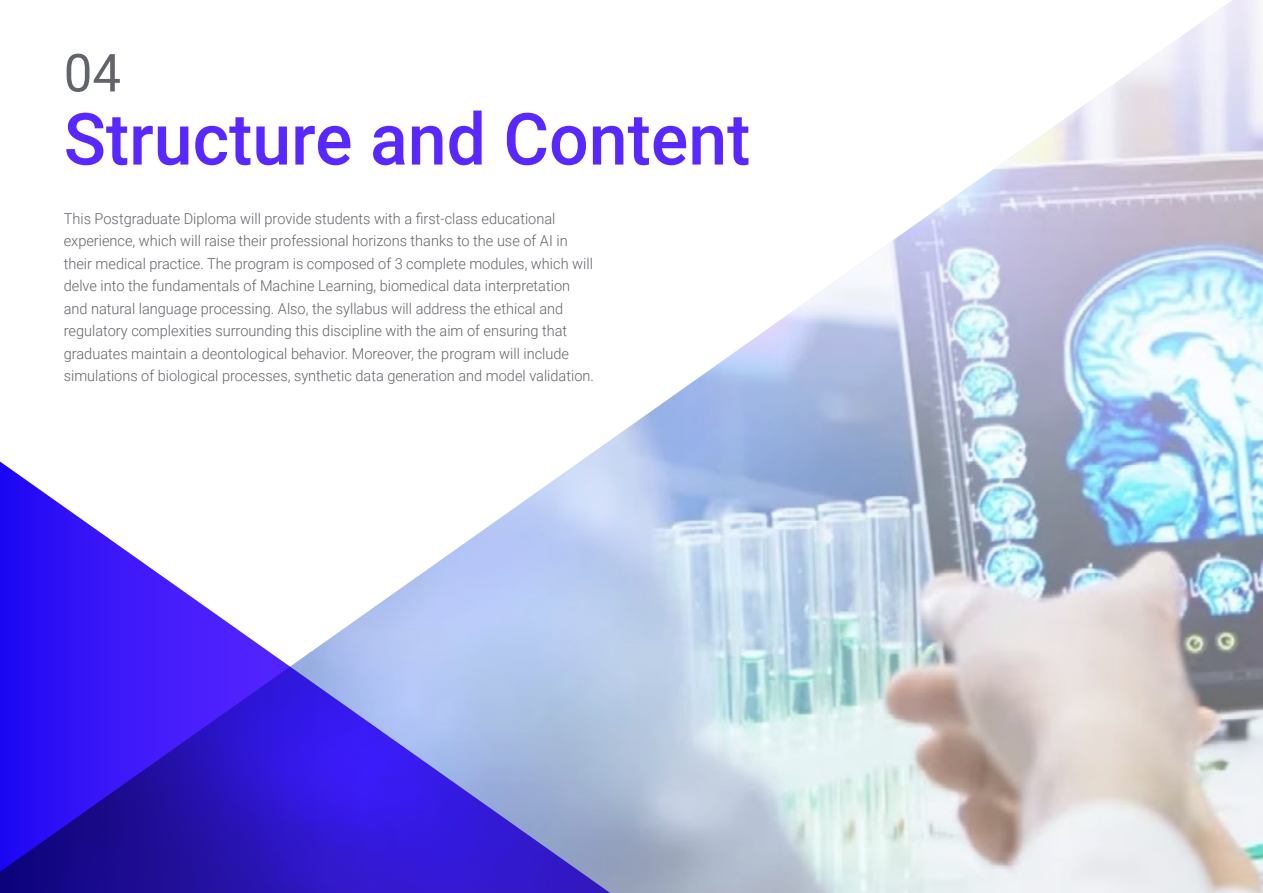
<style>
.page{position:relative;width:1263px;height:893px;background:#fff}
.page>*{position:absolute;margin:0;border:0;box-sizing:border-box;transform-origin:0 0}
.t1{font:500 72px "Roboto";color:#5927ff}
.t2{font:52.5px "Roboto";color:#61646a}
.t3{font:300 15px/22.5px "Roboto";color:#61646a}
</style>
<div class="page">
<img style="left:602px;top:0;width:661px;height:893px">
<svg style="left:0;top:446px;width:640px;height:447px"></svg>
<h2 class="t2" style="left:64px;top:36px;width:59px">04</h2>
<h1 class="t1" style="left:64px;top:89px;width:688px">Structure and Content</h1>
<p class="t3" style="left:64px;top:207px;width:532px">This Postgraduate Diploma will provide students with a first-class educational experience, which will raise their professional horizons thanks to the use of AI in their medical practice. The program is composed of 3 complete modules, which will delve into the fundamentals of Machine Learning, biomedical data interpretation and natural language processing. Also, the syllabus will address the ethical and regulatory complexities surrounding this discipline with the aim of ensuring that graduates maintain a deontological behavior. Moreover, the program will include simulations of biological processes, synthetic data generation and model validation.</p>
</div>
